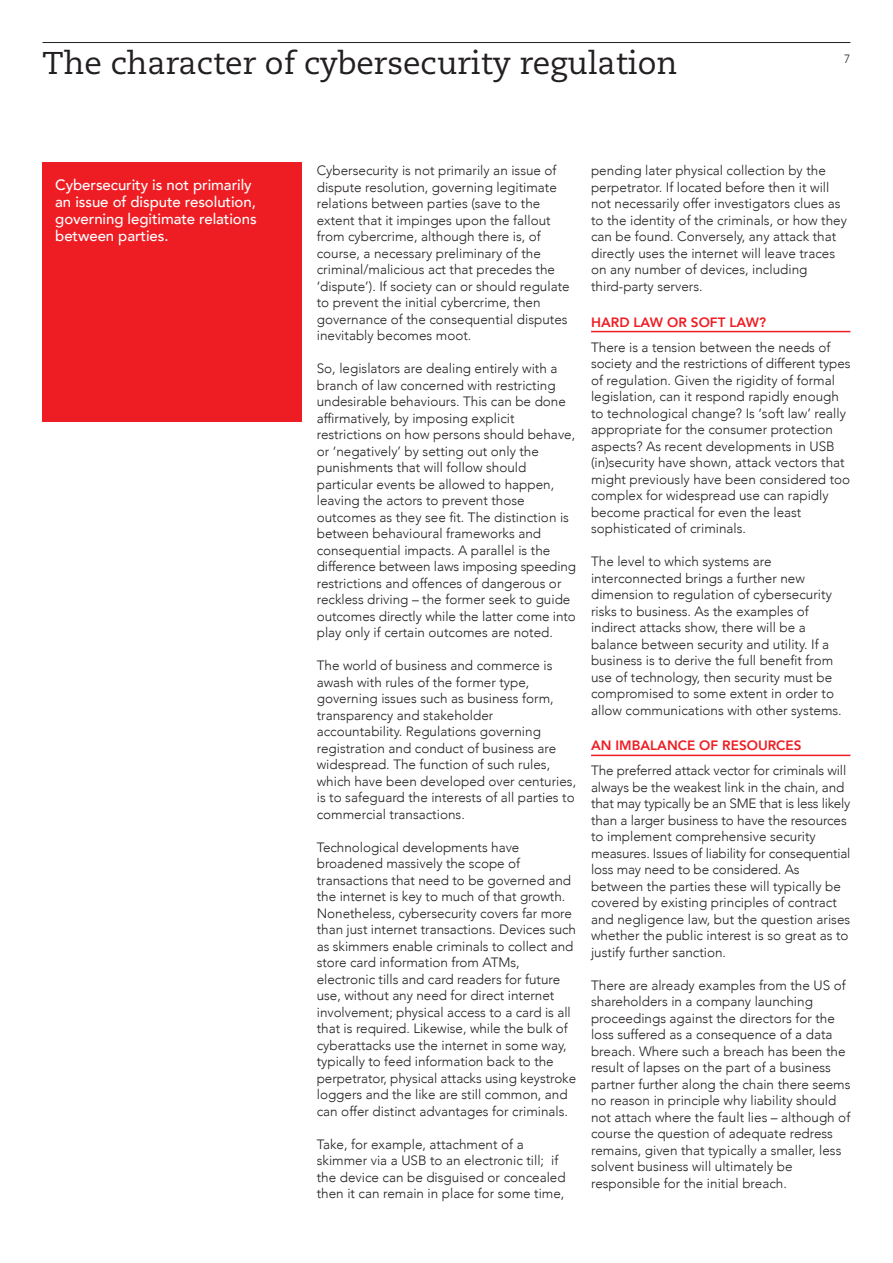
<style>
.page{position:relative;width:893px;height:1263px;background:#fff}
.page>*{position:absolute;margin:0;border:0;box-sizing:border-box;transform-origin:0 0}
.Chapter_header{font:31.5px "Caecilia";color:#231f20}
.Intro_BOX_text{font:500 15px/17.2px "Avenir";letter-spacing:-.005em;color:#fff}
.Body_text{font:300 13.5px/16.5px "Avenir";color:#231f20}
.t1{font:800 13.5px "Avenir";color:#ee1d23}
.Folio{font:300 12px "Avenir";color:#231f20}
</style>
<div class="page">
<hr style="left:591px;top:331px;width:259px;height:1px;background:#ee1d23">
<hr style="left:591px;top:755px;width:259px;height:1px;background:#ee1d23">
<hr style="left:43px;top:42px;width:807px;height:1px;background:#231f20">
<div style="left:43px;top:162px;width:259px;height:259px;background:#ee1d23"></div>
<p class="Chapter_header" style="left:43px;top:45px;width:637px">The character of cybersecurity regulation</p>
<p class="Folio" style="left:844px;top:52px;width:8px">7</p>
<p class="Intro_BOX_text" style="left:55px;top:175px;width:203px">Cybersecurity is not primarily an issue of dispute resolution, governing legitimate relations between parties.</p>
<p class="Body_text" style="left:317px;top:162px;width:254px">Cybersecurity is not primarily an issue of dispute resolution, governing legitimate relations between parties (save to the extent that it impinges upon the fallout from cybercrime, although there is, of course, a necessary preliminary of the criminal/malicious act that precedes the ‘dispute’). If society can or should regulate to prevent the initial cybercrime, then governance of the consequential disputes inevitably becomes moot.</p>
<p class="Body_text" style="left:317px;top:360px;width:261px">So, legislators are dealing entirely with a branch of law concerned with restricting undesirable behaviours. This can be done affirmatively, by imposing explicit restrictions on how persons should behave, or ‘negatively’ by setting out only the punishments that will follow should particular events be allowed to happen, leaving the actors to prevent those outcomes as they see fit. The distinction is between behavioural frameworks and consequential impacts. A parallel is the difference between laws imposing speeding restrictions and offences of dangerous or reckless driving – the former seek to guide outcomes directly while the latter come into play only if certain outcomes are noted.</p>
<p class="Body_text" style="left:317px;top:657px;width:261px">The world of business and commerce is awash with rules of the former type, governing issues such as business form, transparency and stakeholder accountability. Regulations governing registration and conduct of business are widespread. The function of such rules, which have been developed over centuries, is to safeguard the interests of all parties to commercial transactions.</p>
<p class="Body_text" style="left:317px;top:839px;width:261px">Technological developments have broadened massively the scope of transactions that need to be governed and the internet is key to much of that growth.<br>Nonetheless, cybersecurity covers far more than just internet transactions. Devices such as skimmers enable criminals to collect and store card information from ATMs, electronic tills and card readers for future use, without any need for direct internet involvement; physical access to a card is all that is required. Likewise, while the bulk of cyberattacks use the internet in some way, typically to feed information back to the perpetrator, physical attacks using keystroke loggers and the like are still common, and can offer distinct advantages for criminals.</p>
<p class="Body_text" style="left:317px;top:1136px;width:250px">Take, for example, attachment of a skimmer via a USB to an electronic till; if the device can be disguised or concealed then it can remain in place for some time,</p>
<p class="Body_text" style="left:591px;top:162px;width:257px">pending later physical collection by the perpetrator. If located before then it will not necessarily offer investigators clues as to the identity of the criminals, or how they can be found. Conversely, any attack that directly uses the internet will leave traces on any number of devices, including third-party servers.</p>
<p class="t1" style="left:591px;top:311px;width:177px">HARD LAW OR SOFT LAW?</p>
<p class="Body_text" style="left:591px;top:339px;width:261px">There is a tension between the needs of society and the restrictions of different types of regulation. Given the rigidity of formal legislation, can it respond rapidly enough to technological change? Is ‘soft law’ really appropriate for the consumer protection aspects? As recent developments in USB (in)security have shown, attack vectors that might previously have been considered too complex for widespread use can rapidly become practical for even the least sophisticated of criminals.</p>
<p class="Body_text" style="left:591px;top:553px;width:252px">The level to which systems are interconnected brings a further new dimension to regulation of cybersecurity risks to business. As the examples of indirect attacks show, there will be a balance between security and utility. If a business is to derive the full benefit from use of technology, then security must be compromised to some extent in order to allow communications with other systems.</p>
<p class="t1" style="left:591px;top:735px;width:212px">AN IMBALANCE OF RESOURCES</p>
<p class="Body_text" style="left:591px;top:762px;width:261px">The preferred attack vector for criminals will always be the weakest link in the chain, and that may typically be an SME that is less likely than a larger business to have the resources to implement comprehensive security measures. Issues of liability for consequential loss may need to be considered. As between the parties these will typically be covered by existing principles of contract and negligence law, but the question arises whether the public interest is so great as to justify further sanction.</p>
<p class="Body_text" style="left:591px;top:977px;width:261px">There are already examples from the US of shareholders in a company launching proceedings against the directors for the loss suffered as a consequence of a data breach. Where such a breach has been the result of lapses on the part of a business partner further along the chain there seems no reason in principle why liability should not attach where the fault lies – although of course the question of adequate redress remains, given that typically a smaller, less solvent business will ultimately be responsible for the initial breach.</p>
</div>
